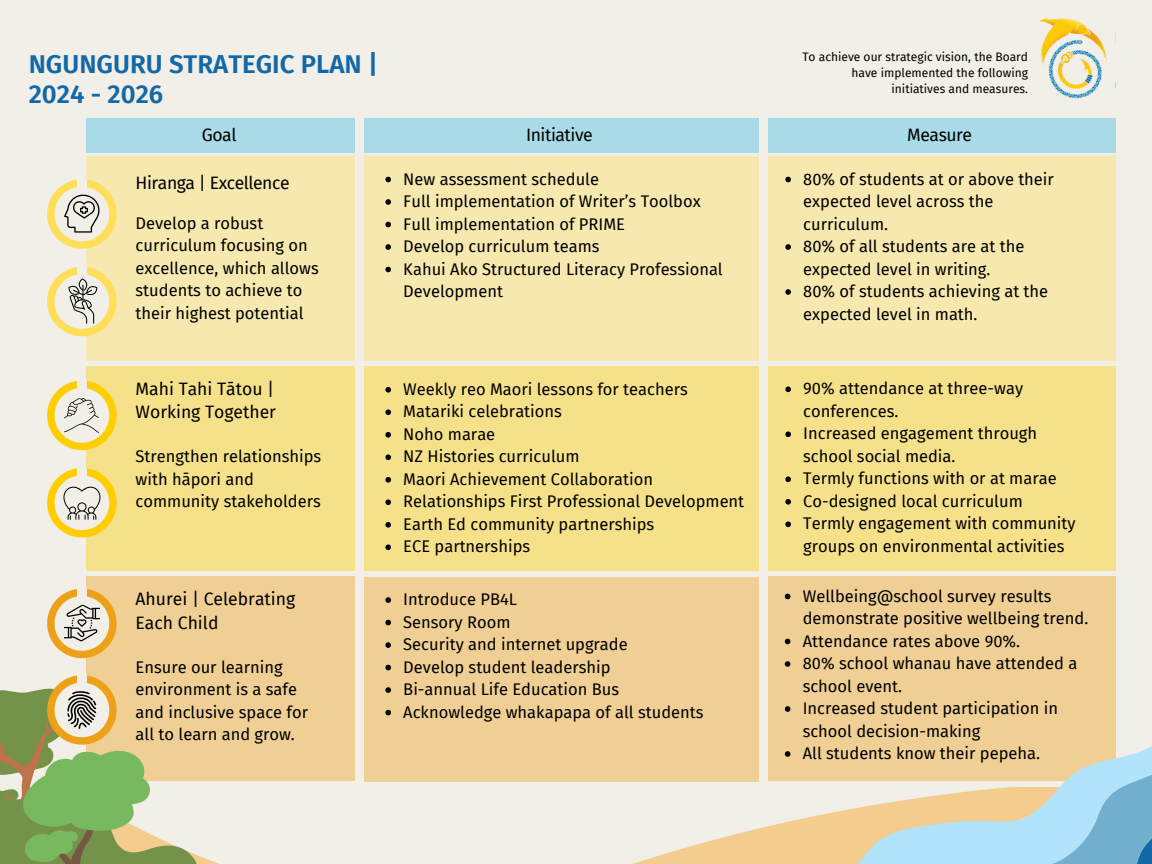
<style>
.page{position:relative;width:1152px;height:864px;background:#f1efe7}
.page>*{position:absolute;margin:0;border:0;box-sizing:border-box;transform-origin:0 0}
.t1{font:600 25.8px "Fira Sans";color:#1368a7}
.t2{font:17.55px/23.7px "Fira Sans";color:#000}
.t3{font:17.55px "Fira Sans";letter-spacing:-.025em;color:#000}
.t4{font:16.5px/22.5px "Fira Sans";color:#000}
.t5{font:12px/16px "Fira Sans";color:#000;text-align:right}
</style>
<div class="page">
<img style="left:207px;top:828px;width:552px;height:36px">
<div style="left:364px;top:366px;width:395px;height:205px;background:#f6e18b"></div>
<div style="left:86px;top:366px;width:269px;height:205px;background:#f6e18b"></div>
<div style="left:86px;top:576px;width:269px;height:205px;background:#efcf94"></div>
<div style="left:86px;top:156px;width:269px;height:204px;background:#f6e8ae"></div>
<div style="left:86px;top:119px;width:269px;height:34px;background:#a8dae7"></div>
<div style="left:364px;top:119px;width:395px;height:34px;background:#a8dae7"></div>
<div style="left:768px;top:119px;width:347px;height:34px;background:#a8dae7"></div>
<div style="left:364px;top:156px;width:395px;height:204px;background:#f6e8ae"></div>
<svg style="left:385px;top:177px;width:6px;height:5px"></svg>
<svg style="left:385px;top:199px;width:6px;height:6px"></svg>
<svg style="left:385px;top:222px;width:6px;height:5px"></svg>
<svg style="left:385px;top:244px;width:6px;height:6px"></svg>
<svg style="left:385px;top:267px;width:6px;height:5px"></svg>
<div style="left:364px;top:577px;width:395px;height:204px;background:#efcf94"></div>
<svg style="left:385px;top:387px;width:6px;height:6px"></svg>
<svg style="left:385px;top:409px;width:6px;height:6px"></svg>
<svg style="left:385px;top:432px;width:6px;height:6px"></svg>
<svg style="left:385px;top:454px;width:6px;height:6px"></svg>
<svg style="left:385px;top:477px;width:6px;height:6px"></svg>
<svg style="left:385px;top:499px;width:6px;height:6px"></svg>
<svg style="left:385px;top:522px;width:6px;height:6px"></svg>
<svg style="left:385px;top:544px;width:6px;height:6px"></svg>
<svg style="left:385px;top:597px;width:6px;height:6px"></svg>
<svg style="left:385px;top:620px;width:6px;height:5px"></svg>
<svg style="left:385px;top:642px;width:6px;height:6px"></svg>
<svg style="left:385px;top:665px;width:6px;height:5px"></svg>
<svg style="left:385px;top:687px;width:6px;height:6px"></svg>
<svg style="left:385px;top:710px;width:6px;height:5px"></svg>
<div style="left:768px;top:576px;width:347px;height:205px;background:#efcf94"></div>
<svg style="left:785px;top:594px;width:5px;height:5px"></svg>
<svg style="left:759px;top:645px;width:393px;height:219px"></svg>
<div style="left:768px;top:366px;width:347px;height:205px;background:#f6e18b"></div>
<svg style="left:785px;top:386px;width:6px;height:6px"></svg>
<svg style="left:785px;top:431px;width:6px;height:6px"></svg>
<svg style="left:785px;top:476px;width:6px;height:6px"></svg>
<svg style="left:785px;top:499px;width:6px;height:6px"></svg>
<svg style="left:785px;top:521px;width:6px;height:6px"></svg>
<div style="left:768px;top:156px;width:347px;height:204px;background:#f6e8ae"></div>
<svg style="left:785px;top:177px;width:6px;height:5px"></svg>
<svg style="left:785px;top:244px;width:6px;height:6px"></svg>
<svg style="left:785px;top:289px;width:6px;height:6px"></svg>
<svg style="left:47px;top:178px;width:70px;height:71px"></svg>
<svg style="left:47px;top:266px;width:70px;height:70px"></svg>
<svg style="left:47px;top:588px;width:70px;height:70px"></svg>
<svg style="left:0;top:674px;width:207px;height:190px"></svg>
<svg style="left:47px;top:380px;width:70px;height:70px"></svg>
<svg style="left:47px;top:467px;width:70px;height:70px"></svg>
<img style="left:1039px;top:18px;width:77px;height:81px">
<p class="t1" style="left:29px;top:49px;width:351px">NGUNGURU STRATEGIC PLAN |</p>
<p class="t1" style="left:29px;top:78px;width:136px">2024 - 2026</p>
<p class="t5" style="left:802px;top:49px;width:227px">To achieve our strategic vision, the Board have implemented the following initiatives and measures.</p>
<p class="t2" style="left:202px;top:123px;width:36px">Goal</p>
<p class="t3" style="left:526px;top:124px;width:68px">Initiative</p>
<p class="t3" style="left:907px;top:124px;width:66px">Measure</p>
<p class="t4" style="left:403px;top:168px;width:197px">New assessment schedule</p>
<p class="t4" style="left:403px;top:190px;width:299px">Full implementation of Writer’s Toolbox</p>
<p class="t4" style="left:403px;top:213px;width:223px">Full implementation of PRIME</p>
<p class="t4" style="left:403px;top:235px;width:198px">Develop curriculum teams</p>
<p class="t4" style="left:403px;top:258px;width:321px">Kahui Ako Structured Literacy Professional<br>Development</p>
<p class="t4" style="left:803px;top:168px;width:252px">80% of students at or above their expected level across the curriculum.</p>
<p class="t4" style="left:803px;top:235px;width:223px">80% of all students are at the expected level in writing.</p>
<p class="t4" style="left:803px;top:280px;width:246px">80% of students achieving at the expected level in math.</p>
<p class="t3" style="left:136px;top:173px;width:156px">Hiranga | Excellence</p>
<p class="t4" style="left:136px;top:212px;width:185px">Develop a robust curriculum focusing on excellence, which allows students to achieve to their highest potential</p>
<p class="t2" style="left:136px;top:377px;width:142px">Mahi Tahi Tātou |<br>Working Together</p>
<p class="t4" style="left:136px;top:445px;width:187px">Strengthen relationships with hāpori and community stakeholders</p>
<p class="t2" style="left:136px;top:587px;width:161px">Ahurei | Celebrating<br>Each Child</p>
<p class="t4" style="left:136px;top:656px;width:174px">Ensure our learning environment is a safe and inclusive space for all to learn and grow.</p>
<p class="t4" style="left:403px;top:378px;width:286px">Weekly reo Maori lessons for teachers</p>
<p class="t4" style="left:403px;top:401px;width:160px">Matariki celebrations</p>
<p class="t4" style="left:403px;top:423px;width:93px">Noho marae</p>
<p class="t4" style="left:403px;top:446px;width:178px">NZ Histories curriculum</p>
<p class="t4" style="left:403px;top:468px;width:251px">Maori Achievement Collaboration</p>
<p class="t4" style="left:403px;top:491px;width:342px">Relationships First Professional Development</p>
<p class="t4" style="left:403px;top:513px;width:252px">Earth Ed community partnerships</p>
<p class="t4" style="left:403px;top:536px;width:128px">ECE partnerships</p>
<p class="t4" style="left:403px;top:588px;width:115px">Introduce PB4L</p>
<p class="t4" style="left:403px;top:611px;width:109px">Sensory Room</p>
<p class="t4" style="left:403px;top:633px;width:226px">Security and internet upgrade</p>
<p class="t4" style="left:403px;top:656px;width:209px">Develop student leadership</p>
<p class="t4" style="left:403px;top:678px;width:217px">Bi-annual Life Education Bus</p>
<p class="t4" style="left:403px;top:701px;width:302px">Acknowledge whakapapa of all students</p>
<p class="t4" style="left:803px;top:378px;width:221px">90% attendance at three-way conferences.</p>
<p class="t4" style="left:803px;top:423px;width:235px">Increased engagement through school social media.</p>
<p class="t4" style="left:803px;top:468px;width:255px">Termly functions with or at marae</p>
<p class="t4" style="left:803px;top:490px;width:221px">Co-designed local curriculum</p>
<p class="t4" style="left:803px;top:513px;width:274px">Termly engagement with community groups on environmental activities</p>
<p class="t4" style="left:803px;top:585px;width:287px">Wellbeing@school survey results demonstrate positive wellbeing trend.</p>
<p class="t4" style="left:803px;top:630px;width:219px">Attendance rates above 90%.</p>
<p class="t4" style="left:803px;top:652px;width:276px">80% school whanau have attended a school event.</p>
<p class="t4" style="left:803px;top:697px;width:257px">Increased student participation in school decision-making</p>
<p class="t4" style="left:803px;top:742px;width:239px">All students know their pepeha.</p>
</div>
